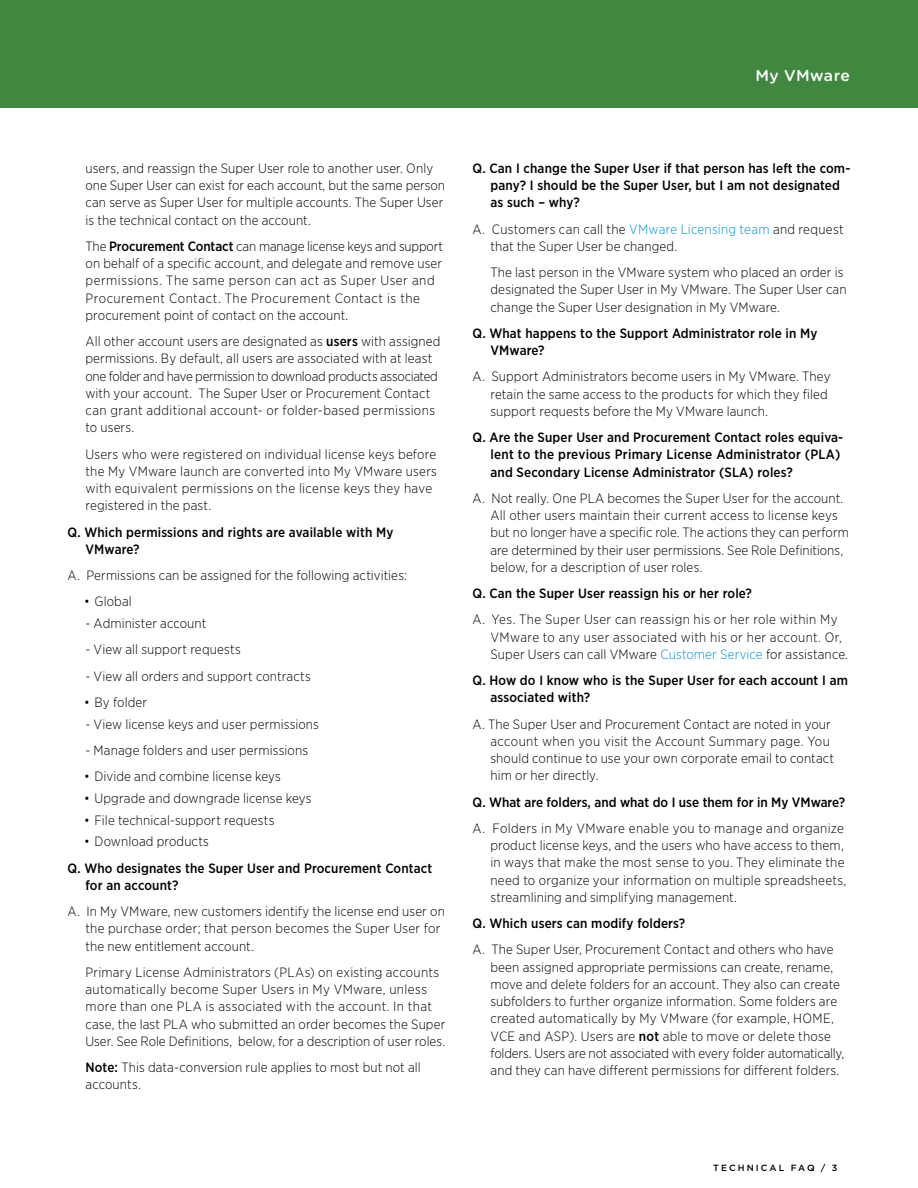
<style>
.page{position:relative;width:918px;height:1188px;background:#fff}
.page>*{position:absolute;margin:0;border:0;box-sizing:border-box;transform-origin:0 0}
.t1{font:500 15.75px "Gotham Rounded";letter-spacing:.025em;color:#fff}
.t2{font:300 13.5px/17.2px "Gotham Narrow";letter-spacing:.01em;color:#000}
.t3{font:500 13.5px/17.2px "Gotham Narrow";letter-spacing:.01em;color:#000}
.t4{font:500 9px "Gotham";letter-spacing:.23em;color:#000}
.s1{font-weight:500}
.s2{color:#0194d3}
</style>
<div class="page">
<div style="left:0;top:0;width:918px;height:108px;background:#40873f"></div>
<p class="t1" style="left:755px;top:64px;width:96px">My VMware</p>
<p class="t2" style="left:85px;top:159px;width:361px">users, and reassign the Super User role to another user. Only one Super User can exist for each account, but the same person can serve as Super User for multiple accounts. The Super User is the technical contact on the account.</p>
<p class="t2" style="left:85px;top:237px;width:359px">The <span class="s1">Procurement Contact</span> can manage license keys and support on behalf of a specific account, and delegate and remove user permissions. The same person can act as Super User and Procurement Contact. The Procurement Contact is the procurement point of contact on the account.</p>
<p class="t2" style="left:86px;top:332px;width:357px">All other account users are designated as <span class="s1">users</span> with assigned permissions. By default, all users are associated with at least one folder and have permission to download products associated with your account. The Super User or Procurement Contact can grant additional account- or folder-based permissions to users.</p>
<p class="t2" style="left:86px;top:445px;width:353px">Users who were registered on individual license keys before the My VMware launch are converted into My VMware users with equivalent permissions on the license keys they have registered in the past.</p>
<p class="t3" style="left:86px;top:523px;width:309px;text-indent:-18px">Q. Which permissions and rights are available with My<br>VMware?</p>
<p class="t2" style="left:68px;top:566px;width:341px">A. Permissions can be assigned for the following activities:</p>
<p class="t2" style="left:84px;top:593px;width:49px">• Global</p>
<p class="t2" style="left:86px;top:614px;width:122px">- Administer account</p>
<p class="t2" style="left:86px;top:641px;width:157px">- View all support requests</p>
<p class="t2" style="left:86px;top:667px;width:227px">- View all orders and support contracts</p>
<p class="t2" style="left:84px;top:693px;width:65px">• By folder</p>
<p class="t2" style="left:86px;top:715px;width:235px">- View license keys and user permissions</p>
<p class="t2" style="left:86px;top:741px;width:224px">- Manage folders and user permissions</p>
<p class="t2" style="left:84px;top:767px;width:198px">• Divide and combine license keys</p>
<p class="t2" style="left:84px;top:789px;width:229px">• Upgrade and downgrade license keys</p>
<p class="t2" style="left:84px;top:811px;width:192px">• File technical-support requests</p>
<p class="t2" style="left:84px;top:833px;width:127px">• Download products</p>
<p class="t3" style="left:86px;top:859px;width:348px;text-indent:-18px">Q. Who designates the Super User and Procurement Contact for an account?</p>
<p class="t2" style="left:86px;top:902px;width:361px;text-indent:-18px">A. In My VMware, new customers identify the license end user on the purchase order; that person becomes the Super User for the new entitlement account.</p>
<p class="t2" style="left:86px;top:963px;width:361px">Primary License Administrators (PLAs) on existing accounts automatically become Super Users in My VMware, unless more than one PLA is associated with the account. In that case, the last PLA who submitted an order becomes the Super User. See Role Definitions, below, for a description of user roles.</p>
<p class="t2" style="left:86px;top:1058px;width:337px"><span class="s1">Note:</span> This data-conversion rule applies to most but not all accounts.</p>
<p class="t3" style="left:490px;top:159px;width:361px;text-indent:-18px">Q. Can I change the Super User if that person has left the com&shy;pany? I should be the Super User, but I am not designated as such – why?</p>
<p class="t2" style="left:490px;top:220px;width:355px;text-indent:-18px">A. Customers can call the <span class="s2">VMware Licensing team</span> and request that the Super User be changed.</p>
<p class="t2" style="left:490px;top:263px;width:358px">The last person in the VMware system who placed an order is designated the Super User in My VMware. The Super User can change the Super User designation in My VMware.</p>
<p class="t3" style="left:490px;top:324px;width:329px;text-indent:-18px">Q. What happens to the Support Administrator role in My<br>VMware?</p>
<p class="t2" style="left:490px;top:368px;width:342px;text-indent:-18px">A. Support Administrators become users in My VMware. They retain the same access to the products for which they filed support requests before the My VMware launch.</p>
<p class="t3" style="left:490px;top:428px;width:354px;text-indent:-18px">Q. Are the Super User and Procurement Contact roles equiva&shy;lent to the previous Primary License Administrator (PLA) and Secondary License Administrator (SLA) roles?</p>
<p class="t2" style="left:490px;top:489px;width:360px;text-indent:-18px">A. Not really. One PLA becomes the Super User for the account.<br>All other users maintain their current access to license keys but no longer have a specific role. The actions they can perform are determined by their user permissions. See Role Definitions, below, for a description of user roles.</p>
<p class="t3" style="left:472px;top:584px;width:281px">Q. Can the Super User reassign his or her role?</p>
<p class="t2" style="left:490px;top:611px;width:359px;text-indent:-18px">A. Yes. The Super User can reassign his or her role within My<br>VMware to any user associated with his or her account. Or,<br>Super Users can call VMware <span class="s2">Customer Service</span> for assistance.</p>
<p class="t3" style="left:490px;top:671px;width:359px;text-indent:-18px">Q. How do I know who is the Super User for each account I am associated with?</p>
<p class="t2" style="left:490px;top:715px;width:345px;text-indent:-18px">A. The Super User and Procurement Contact are noted in your account when you visit the Account Summary page. You should continue to use your own corporate email to contact him or her directly.</p>
<p class="t3" style="left:472px;top:793px;width:374px">Q. What are folders, and what do I use them for in My VMware?</p>
<p class="t2" style="left:490px;top:819px;width:357px;text-indent:-18px">A. Folders in My VMware enable you to manage and organize product license keys, and the users who have access to them, in ways that make the most sense to you. They eliminate the need to organize your information on multiple spreadsheets, streamlining and simplifying management.</p>
<p class="t3" style="left:472px;top:914px;width:214px">Q. Which users can modify folders?</p>
<p class="t2" style="left:490px;top:941px;width:355px;text-indent:-18px">A. The Super User, Procurement Contact and others who have been assigned appropriate permissions can create, rename, move and delete folders for an account. They also can create subfolders to further organize information. Some folders are created automatically by My VMware (for example, HOME, VCE and ASP). Users are <span class="s1">not</span> able to move or delete those folders. Users are not associated with every folder automatically, and they can have different permissions for different folders.</p>
<p class="t4" style="left:713px;top:1162px;width:126px">TECHNICAL FAQ / 3</p>
</div>
